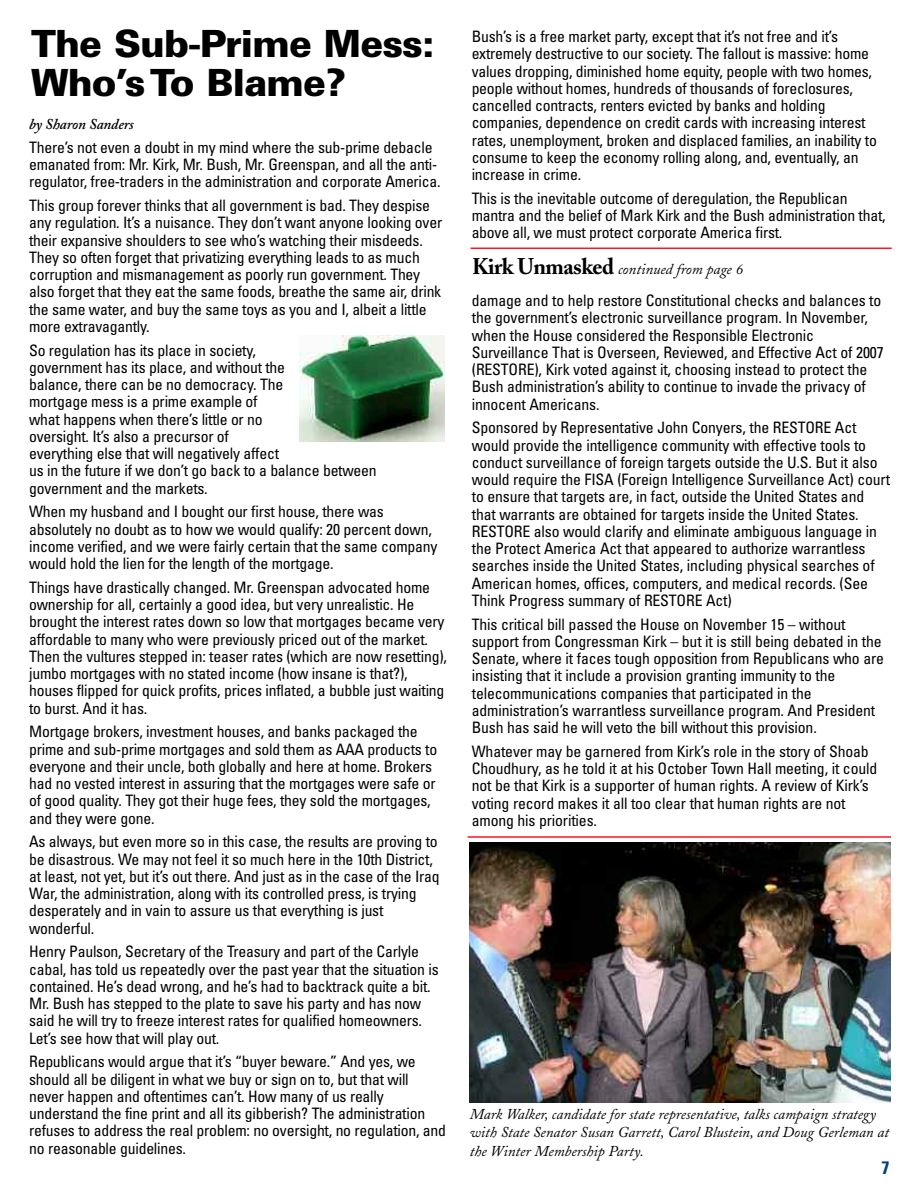
<style>
.page{position:relative;width:918px;height:1188px;background:#fff}
.page>*{position:absolute;margin:0;border:0;box-sizing:border-box;transform-origin:0 0}
.t1{font:900 37.5px/39px "Univers";letter-spacing:-.025em;color:#000}
.t2{font:700 condensed 18px "Univers";color:#00407a}
.t3{font:condensed 15.75px/17.2px "Univers";letter-spacing:-.015em;color:#000}
.t4{font:italic 15px/18.6px "Adobe Caslon";color:#000}
.t5{font:italic 600 15px "Adobe Caslon";letter-spacing:-.01em;color:#000}
.s1{font-weight:700;font-style:normal;font-size:22.5px}
</style>
<div class="page">
<hr style="left:471px;top:248px;width:421px;height:1px;background:#ff1521">
<hr style="left:468px;top:836px;width:423px;height:2px;background:#ff1521">
<img style="left:300px;top:335px;width:145px;height:106px">
<img style="left:469px;top:843px;width:422px;height:259px">
<h1 class="t1" style="left:31px;top:27px;width:405px">The Sub-Prime Mess:<br>Who’s To Blame?</h1>
<p class="t5" style="left:29px;top:119px;width:106px">by Sharon Sanders</p>
<p class="t3" style="left:29px;top:140px;width:413px">There’s not even a doubt in my mind where the sub-prime debacle emanated from: Mr. Kirk, Mr. Bush, Mr. Greenspan, and all the anti&shy;regulator, free-traders in the administration and corporate America.</p>
<p class="t3" style="left:29px;top:198px;width:415px">This group forever thinks that all government is bad. They despise any regulation. It’s a nuisance. They don’t want anyone looking over their expansive shoulders to see who’s watching their misdeeds.<br>They so often forget that privatizing everything leads to as much corruption and mismanagement as poorly run government. They also forget that they eat the same foods, breathe the same air, drink the same water, and buy the same toys as you and I, albeit a little more extravagantly.</p>
<p class="t3" style="left:29px;top:343px;width:349px">So regulation has its place in society,<br>government has its place, and without the<br>balance, there can be no democracy. The<br>mortgage mess is a prime example of<br>what happens when there’s little or no<br>oversight. It’s also a precursor of<br>everything else that will negatively affect<br>us in the future if we don’t go back to a balance between government and the markets.</p>
<p class="t3" style="left:29px;top:504px;width:410px">When my husband and I bought our first house, there was absolutely no doubt as to how we would qualify: 20 percent down, income verified, and we were fairly certain that the same company would hold the lien for the length of the mortgage.</p>
<p class="t3" style="left:29px;top:580px;width:419px">Things have drastically changed. Mr. Greenspan advocated home ownership for all, certainly a good idea, but very unrealistic. He brought the interest rates down so low that mortgages became very affordable to many who were previously priced out of the market.<br>Then the vultures stepped in: teaser rates (which are now resetting), jumbo mortgages with no stated income (how insane is that?), houses flipped for quick profits, prices inflated, a bubble just waiting to burst. And it has.</p>
<p class="t3" style="left:29px;top:724px;width:410px">Mortgage brokers, investment houses, and banks packaged the prime and sub-prime mortgages and sold them as AAA products to everyone and their uncle, both globally and here at home. Brokers had no vested interest in assuring that the mortgages were safe or of good quality. They got their huge fees, they sold the mortgages, and they were gone.</p>
<p class="t3" style="left:29px;top:834px;width:412px">As always, but even more so in this case, the results are proving to be disastrous. We may not feel it so much here in the 10th District, at least, not yet, but it’s out there. And just as in the case of the Iraq War, the administration, along with its controlled press, is trying desperately and in vain to assure us that everything is just wonderful.</p>
<p class="t3" style="left:29px;top:944px;width:411px">Henry Paulson, Secretary of the Treasury and part of the Carlyle cabal, has told us repeatedly over the past year that the situation is contained. He’s dead wrong, and he’s had to backtrack quite a bit.<br>Mr. Bush has stepped to the plate to save his party and has now said he will try to freeze interest rates for qualified homeowners.<br>Let’s see how that will play out.</p>
<p class="t3" style="left:29px;top:1054px;width:418px">Republicans would argue that it’s “buyer beware.” And yes, we should all be diligent in what we buy or sign on to, but that will never happen and oftentimes can’t. How many of us really understand the fine print and all its gibberish? The administration refuses to address the real problem: no oversight, no regulation, and no reasonable guidelines.</p>
<p class="t3" style="left:472px;top:29px;width:407px">Bush’s is a free market party, except that it’s not free and it’s extremely destructive to our society. The fallout is massive: home values dropping, diminished home equity, people with two homes, people without homes, hundreds of thousands of foreclosures, cancelled contracts, renters evicted by banks and holding companies, dependence on credit cards with increasing interest rates, unemployment, broken and displaced families, an inability to consume to keep the economy rolling along, and, eventually, an increase in crime.</p>
<p class="t3" style="left:472px;top:191px;width:416px">This is the inevitable outcome of deregulation, the Republican mantra and the belief of Mark Kirk and the Bush administration that, above all, we must protect corporate America first.</p>
<p class="t4" style="left:472px;top:262px;width:273px"><span class="s1">Kirk Unmasked</span> continued from page 6</p>
<p class="t3" style="left:472px;top:293px;width:413px">damage and to help restore Constitutional checks and balances to the government’s electronic surveillance program. In November, when the House considered the Responsible Electronic Surveillance That is Overseen, Reviewed, and Effective Act of 2007 (RESTORE), Kirk voted against it, choosing instead to protect the Bush administration’s ability to continue to invade the privacy of innocent Americans.</p>
<p class="t3" style="left:472px;top:420px;width:420px">Sponsored by Representative John Conyers, the RESTORE Act would provide the intelligence community with effective tools to conduct surveillance of foreign targets outside the U.S. But it also would require the FISA (Foreign Intelligence Surveillance Act) court to ensure that targets are, in fact, outside the United States and that warrants are obtained for targets inside the United States.<br>RESTORE also would clarify and eliminate ambiguous language in the Protect America Act that appeared to authorize warrantless searches inside the United States, including physical searches of American homes, offices, computers, and medical records. (See Think Progress summary of RESTORE Act)</p>
<p class="t3" style="left:472px;top:617px;width:414px">This critical bill passed the House on November 15 – without support from Congressman Kirk – but it is still being debated in the Senate, where it faces tough opposition from Republicans who are insisting that it include a provision granting immunity to the telecommunications companies that participated in the administration’s warrantless surveillance program. And President Bush has said he will veto the bill without this provision.</p>
<p class="t3" style="left:472px;top:744px;width:407px">Whatever may be garnered from Kirk’s role in the story of Shoab Choudhury, as he told it at his October Town Hall meeting, it could not be that Kirk is a supporter of human rights. A review of Kirk’s voting record makes it all too clear that human rights are not among his priorities.</p>
<p class="t4" style="left:470px;top:1107px;width:421px">Mark Walker, candidate for state representative, talks campaign strategy with State Senator Susan Garrett, Carol Blustein, and Doug Gerleman at the Winter Membership Party.</p>
<p class="t2" style="left:882px;top:1161px;width:9px">7</p>
</div>
